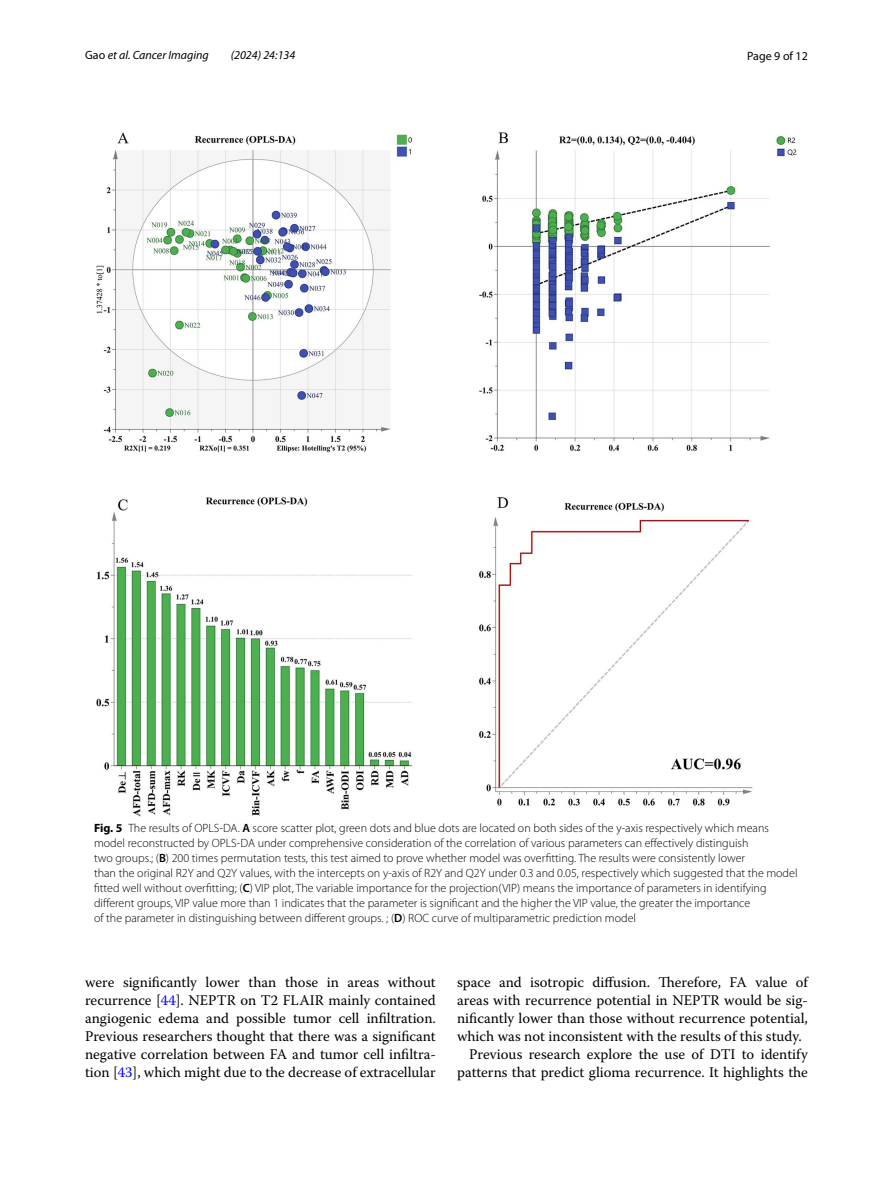
<style>
.page{position:relative;width:893px;height:1187px;background:#fff}
.page>*{position:absolute;margin:0;border:0;box-sizing:border-box;transform-origin:0 0}
.t1{font:14.7px/18px "Warnock Pro";color:#000;text-align:justify}
.t2{font:300 12px/15px "Myriad Pro";color:#000}
.t3{font:italic 12px "Myriad Pro";color:#000}
.t4{font:12px "Myriad Pro";color:#000}
.s1{font-style:normal}
.s2{font-weight:700}
.s3{font-weight:600}
.s4{color:#00f}
</style>
<div class="page">
<img style="left:96px;top:133px;width:701px;height:683px">
<p class="t3" style="left:85px;top:48px;width:125px"><span class="s1">Gao</span> et al. Cancer Imaging</p>
<p class="t3" style="left:231px;top:48px;width:66px">(2024) 24:134</p>
<p class="t4" style="left:747px;top:48px;width:62px">Page 9 of 12</p>
<p class="t2" style="left:94px;top:820px;width:705px"><span class="s2">Fig. 5</span> The results of OPLS-DA. <span class="s3">A</span> score scatter plot, green dots and blue dots are located on both sides of the y-axis respectively which means model reconstructed by OPLS-DA under comprehensive consideration of the correlation of various parameters can effectively distinguish<br>two groups.; (<span class="s3">B</span>) 200 times permutation tests, this test aimed to prove whether model was overfitting. The results were consistently lower<br>than the original R2Y and Q2Y values, with the intercepts on y-axis of R2Y and Q2Y under 0.3 and 0.05, respectively which suggested that the model fitted well without overfitting; (<span class="s3">C</span>) VIP plot, The variable importance for the projection(VIP) means the importance of parameters in identifying different groups, VIP value more than 1 indicates that the parameter is significant and the higher the VIP value, the greater the importance<br>of the parameter in distinguishing between different groups. ; (<span class="s3">D</span>) ROC curve of multiparametric prediction model</p>
<p class="t1" style="left:85px;top:972px;width:352px">were significantly lower than those in areas without recurrence [<span class="s4">44</span>]. NEPTR on T2 FLAIR mainly contained angiogenic edema and possible tumor cell infiltration.<br>Previous researchers thought that there was a significant negative correlation between FA and tumor cell infiltra&shy;tion [<span class="s4">43</span>], which might due to the decrease of extracellular</p>
<p class="t1" style="left:457px;top:972px;width:352px">space and isotropic diffusion. Therefore, FA value of</p>
<p class="t1" style="left:457px;top:990px;width:352px">areas with recurrence potential in NEPTR would be sig-</p>
<p class="t1" style="left:457px;top:1008px;width:352px">nificantly lower than those without recurrence potential,</p>
<p class="t1" style="left:457px;top:1026px;width:346px">which was not inconsistent with the results of this study.</p>
<p class="t1" style="left:469px;top:1044px;width:340px">Previous research explore the use of DTI to identify</p>
<p class="t1" style="left:457px;top:1062px;width:352px">patterns that predict glioma recurrence. It highlights the</p>
</div>
